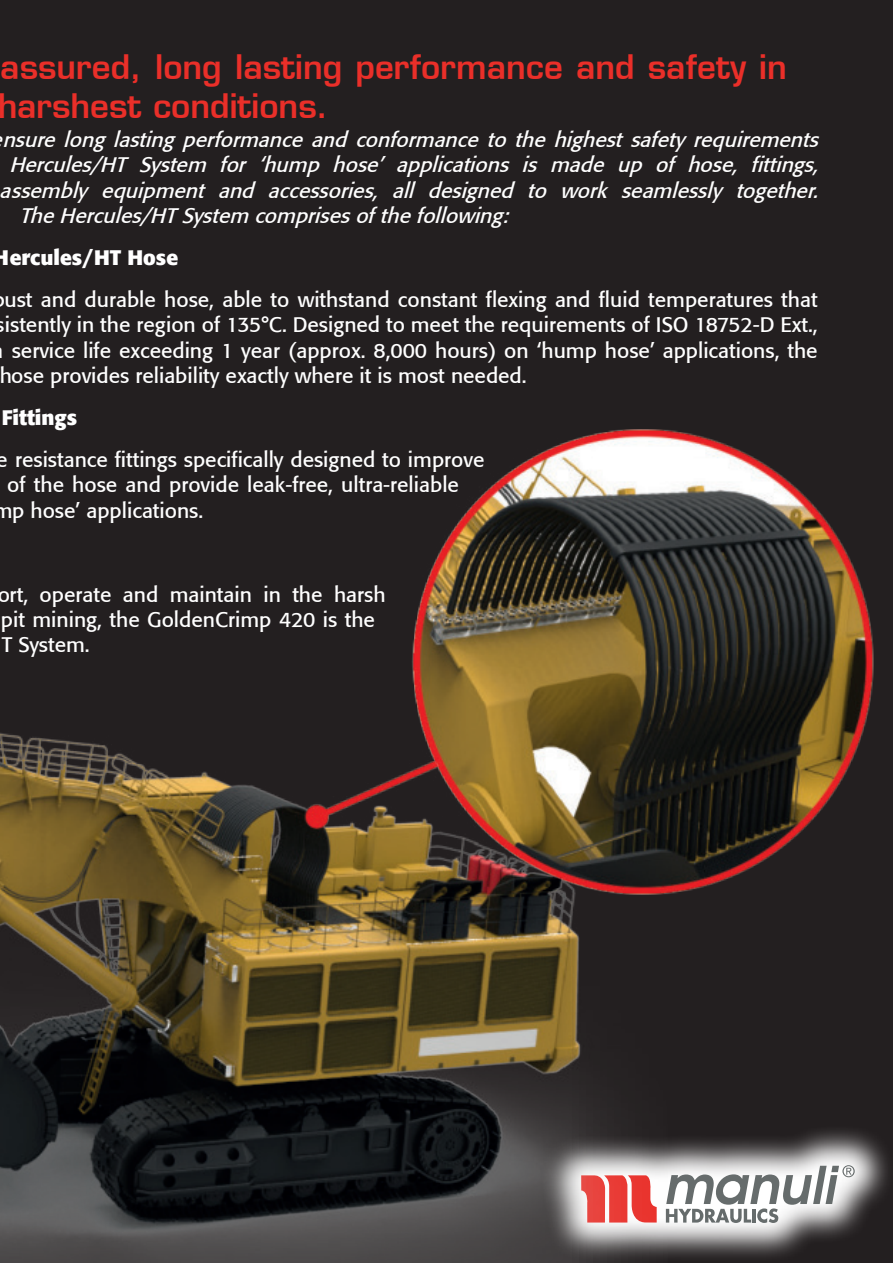
<style>
.page{position:relative;width:893px;height:1263px;background:#fff}
.page>*{position:absolute;margin:0;border:0;box-sizing:border-box;transform-origin:0 0}
.t1{font:600 33px/39.6px "Eurostile";color:#ea2f29}
.t2{font:21px/25.2px "Formata";color:#fff}
.t3{font:italic 21px "Formata";color:#fff}
.t4{font:700 21px "Formata";color:#fff}
</style>
<div class="page">
<div style="left:0;top:0;width:893px;height:412px;background:#231f20"></div>
<img style="left:0;top:923px;width:893px;height:340px">
<img style="left:0;top:412px;width:893px;height:511px">
<h1 class="t1" style="left:-3px;top:50px;width:791px">assured, long lasting performance and safety in harshest conditions.</h1>
<p class="t3" style="left:2px;top:130px;width:823px">nsure long lasting performance and conformance to the highest safety requirements</p>
<p class="t3" style="left:9px;top:156px;width:815px">Hercules/HT System for ‘hump hose’ applications is made up of hose, fittings,</p>
<p class="t3" style="left:0;top:181px;width:825px">assembly equipment and accessories, all designed to work seamlessly together.</p>
<p class="t3" style="left:19px;top:206px;width:496px">The Hercules/HTSystem comprisesof the following:</p>
<p class="t4" style="left:-6px;top:248px;width:186px">Hercules/HT Hose</p>
<p class="t2" style="left:4px;top:289px;width:815px">ust and durable hose, able to withstand constant flexing and fluid temperatures that</p>
<p class="t2" style="left:-4px;top:314px;width:823px">sistently in the region of 135°C. Designed to meet the requirements of ISO 18752-D Ext.,</p>
<p class="t2" style="left:12px;top:339px;width:807px">service life exceeding 1 year (approx. 8,000 hours) on ‘hump hose’ applications, the</p>
<p class="t2" style="left:-1px;top:364px;width:529px">hose provides reliability exactly where it is most needed.</p>
<p class="t4" style="left:2px;top:408px;width:77px">Fittings</p>
<p class="t2" style="left:-3px;top:449px;width:489px">e resistance fittings specifically designed to improve</p>
<p class="t2" style="left:7px;top:474px;width:453px">of the hose and provide leak-free, ultra-reliable</p>
<p class="t2" style="left:-7px;top:499px;width:211px">mp hose’ applications.</p>
<p class="t2" style="left:-3px;top:584px;width:390px">ort, operate and maintain in the harsh pit mining, the GoldenCrimp 420 is the<br>T System.</p>
</div>
